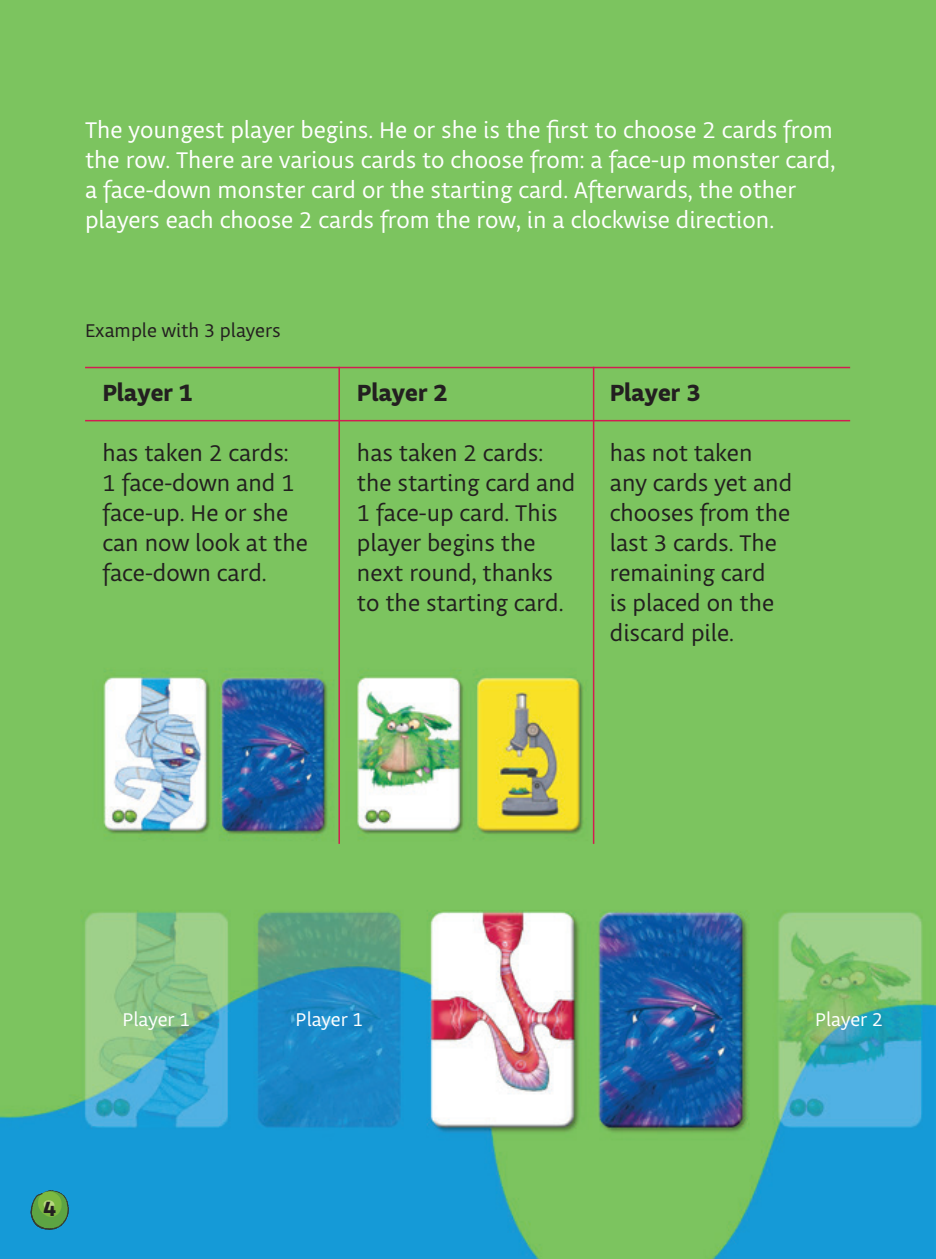
<style>
.page{position:relative;width:936px;height:1259px;background:#fff}
.page>*{position:absolute;margin:0;border:0;box-sizing:border-box;transform-origin:0 0}
.t1{font:24px/30px "Obliqua Sans";color:#231f20}
.t2{font:24px/30px "Obliqua Sans";color:#fff}
.t3{font:700 24px "Obliqua Sans";color:#231f20}
.t4{font:700 21px "Obliqua Sans";color:#231f20}
.t5{font:19.5px "Obliqua Sans";color:#fff}
.t6{font:19.5px "Obliqua Sans";color:#231f20}
</style>
<div class="page">
<img style="left:0;top:0;width:935px;height:1259px">
<svg style="left:29px;top:1189px;width:41px;height:41px;background:#509f6d"></svg>
<hr style="left:338px;top:367px;width:2px;height:477px;background:#d21d51">
<hr style="left:593px;top:367px;width:1px;height:477px;background:#d21d51">
<hr style="left:85px;top:367px;width:765px;height:1px;background:#d21d51">
<hr style="left:85px;top:420px;width:765px;height:1px;background:#d21d51">
<p class="t2" style="left:85px;top:116px;width:751px">The youngest player begins. He or she is the first to choose 2 cards from the row. There are various cards to choose from: a face-up monster card, a face-down monster card or the starting card. Afterwards, the other players each choose 2 cards from the row, in a clockwise direction.</p>
<p class="t6" style="left:85px;top:320px;width:197px">Example with 3 players</p>
<p class="t3" style="left:102px;top:379px;width:92px">Player 1</p>
<p class="t1" style="left:102px;top:439px;width:207px">has taken 2 cards:<br>1 face-down and 1 face-up. He or she can now look at the face-down card.</p>
<p class="t3" style="left:357px;top:379px;width:92px">Player 2</p>
<p class="t1" style="left:357px;top:439px;width:220px">has taken 2 cards: the starting card and<br>1 face-up card. This player begins the next round, thanks to the starting card.</p>
<p class="t3" style="left:610px;top:379px;width:92px">Player 3</p>
<p class="t1" style="left:610px;top:439px;width:184px">has not taken any cards yet and chooses from the last 3 cards. The remaining card<br>is placed on the discard pile.</p>
<p class="t5" style="left:122px;top:1009px;width:69px">Player 1</p>
<p class="t5" style="left:295px;top:1009px;width:69px">Player 1</p>
<p class="t5" style="left:815px;top:1009px;width:69px">Player 2</p>
<p class="t4" style="left:43px;top:1197px;width:14px">4</p>
</div>
